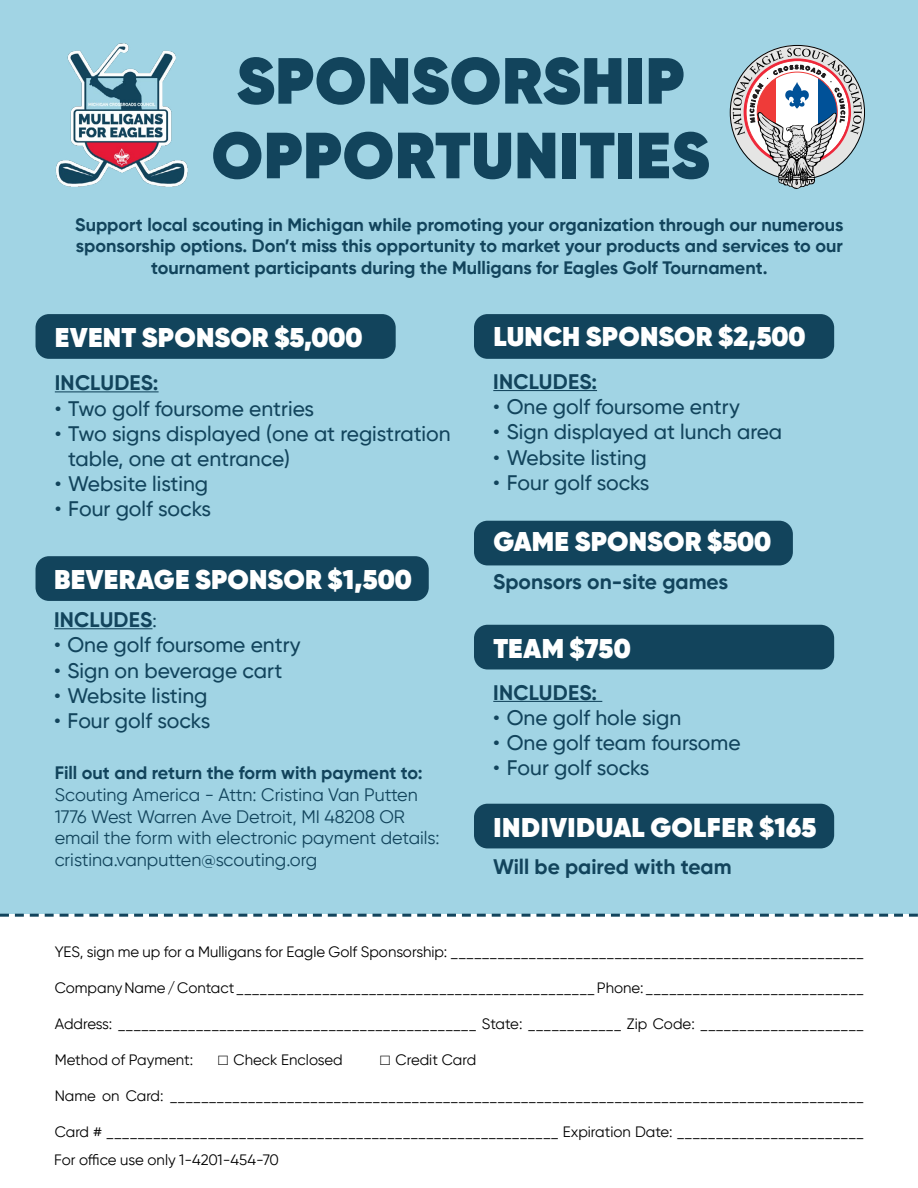
<style>
.page{position:relative;width:918px;height:1188px;background:#fff}
.page>*{position:absolute;margin:0;border:0;box-sizing:border-box;transform-origin:0 0}
.t1{font:800 65.1px/74.6px "Gilroy";letter-spacing:.01em;color:#12445c;text-align:center}
.t2{font:800 27px "Gilroy";letter-spacing:.01em;color:#fff}
.t3{font:500 21px/25.2px "Gilroy";color:#12445c}
.t4{font:700 21px "Gilroy";color:#12445c}
.t5{font:700 18px/21.6px "Gilroy";color:#12445c;text-align:center}
.t6{font:18px/21.6px "Gilroy";color:#12445c}
.t7{font:15px/27.6px "Gilroy";color:#000}
.s1{font-weight:500;font-size:18px}
</style>
<div class="page">
<div style="left:0;top:0;width:918px;height:914px;background:#a1d4e4"></div>
<img style="left:55px;top:43px;width:133px;height:144px">
<div style="left:36px;top:314px;width:360px;height:45px;background:#12445c;border-radius:14px"></div>
<div style="left:474px;top:314px;width:360px;height:45px;background:#12445c;border-radius:14px"></div>
<div style="left:474px;top:521px;width:319px;height:44px;background:#12445c;border-radius:14px"></div>
<div style="left:474px;top:625px;width:360px;height:44px;background:#12445c;border-radius:14px"></div>
<div style="left:474px;top:804px;width:360px;height:44px;background:#12445c;border-radius:14px"></div>
<div style="left:36px;top:556px;width:393px;height:45px;background:#12445c;border-radius:14px"></div>
<hr style="left:55px;top:391px;width:104px;height:1px;background:#12445c">
<svg style="left:733px;top:48px;width:129px;height:141px"></svg>
<hr style="left:493px;top:390px;width:104px;height:1px;background:#12445c">
<hr style="left:54px;top:628px;width:98px;height:1px;background:#12445c">
<hr style="left:493px;top:701px;width:109px;height:1px;background:#12445c">
<svg style="left:0;top:914px;width:918px;height:3px"></svg>
<h1 class="t1" style="left:212px;top:43px;width:500px">SPONSORSHIP<br>OPPORTUNITIES</h1>
<p class="t5" style="left:75px;top:213px;width:770px">Support local scouting in Michigan while promoting your organization through our numerous sponsorship options. Don’t miss this opportunity to market your products and services to our tournament participants during the Mulligans for Eagles Golf Tournament.</p>
<h2 class="t2" style="left:55px;top:320px;width:309px">EVENT SPONSOR $5,000</h2>
<h3 class="t4" style="left:55px;top:370px;width:105px">INCLUDES:</h3>
<h3 class="t3" style="left:55px;top:395px;width:261px">• Two golf foursome entries</h3>
<h3 class="t3" style="left:68px;top:421px;width:384px;text-indent:-14px">• Two signs displayed (one at registration table, one at entrance)</h3>
<h3 class="t3" style="left:55px;top:471px;width:155px">• Website listing</h3>
<h3 class="t3" style="left:55px;top:496px;width:158px">• Four golf socks</h3>
<h2 class="t2" style="left:54px;top:562px;width:359px">BEVERAGE SPONSOR $1,500</h2>
<h3 class="t4" style="left:54px;top:607px;width:104px">INCLUDES<span class="s1">:</span></h3>
<h3 class="t3" style="left:54px;top:632px;width:248px">• One golf foursome entry</h3>
<h3 class="t3" style="left:54px;top:657px;width:230px">• Sign on beverage cart</h3>
<h3 class="t3" style="left:54px;top:683px;width:155px">• Website listing</h3>
<h3 class="t3" style="left:54px;top:708px;width:158px">• Four golf socks</h3>
<p class="t5" style="left:55px;top:762px;width:369px">Fill out and return the form with payment to:</p>
<p class="t6" style="left:55px;top:784px;width:387px">Scouting America - Attn: Cristina Van Putten 1776 West Warren Ave Detroit, MI 48208 OR email the form with electronic payment details: cristina.vanputten@scouting.org</p>
<h2 class="t2" style="left:493px;top:319px;width:314px">LUNCH SPONSOR $2,500</h2>
<h3 class="t4" style="left:493px;top:369px;width:105px">INCLUDES:</h3>
<h3 class="t3" style="left:493px;top:394px;width:248px">• One golf foursome entry</h3>
<h3 class="t3" style="left:493px;top:419px;width:290px">• Sign displayed at lunch area</h3>
<h3 class="t3" style="left:493px;top:444px;width:155px">• Website listing</h3>
<h3 class="t3" style="left:493px;top:470px;width:158px">• Four golf socks</h3>
<h2 class="t2" style="left:493px;top:525px;width:279px">GAME SPONSOR $500</h2>
<h3 class="t4" style="left:493px;top:569px;width:236px">Sponsors on-site games</h3>
<h2 class="t2" style="left:493px;top:631px;width:139px">TEAM $750</h2>
<h3 class="t4" style="left:493px;top:679px;width:105px">INCLUDES:</h3>
<h3 class="t3" style="left:493px;top:705px;width:190px">• One golf hole sign</h3>
<h3 class="t3" style="left:493px;top:730px;width:249px">• One golf team foursome</h3>
<h3 class="t3" style="left:493px;top:755px;width:158px">• Four golf socks</h3>
<h2 class="t2" style="left:493px;top:810px;width:324px">INDIVIDUAL GOLFER $165</h2>
<h3 class="t4" style="left:493px;top:853px;width:240px">Will be paired with team</h3>
<p class="t7" style="left:55px;top:938px;width:811px">YES, sign me up for a Mulligans for Eagle Golf Sponsorship: _____________________________________________________</p>
<p class="t7" style="left:55px;top:974px;width:811px">Company Name / Contact ______________________________________________ Phone: ____________________________</p>
<p class="t7" style="left:55px;top:1010px;width:811px">Address: ______________________________________________ State: ____________ Zip Code: _____________________</p>
<p class="t7" style="left:55px;top:1046px;width:140px">Method of Payment:</p>
<p class="t7" style="left:217px;top:1046px;width:128px">□ Check Enclosed</p>
<p class="t7" style="left:379px;top:1046px;width:99px">□ Credit Card</p>
<p class="t7" style="left:55px;top:1082px;width:811px">Name on Card: _________________________________________________________________________________________</p>
<p class="t7" style="left:54px;top:1118px;width:811px">Card # __________________________________________________________ Expiration Date: ________________________<br>For office use only 1-4201-454-70</p>
</div>
